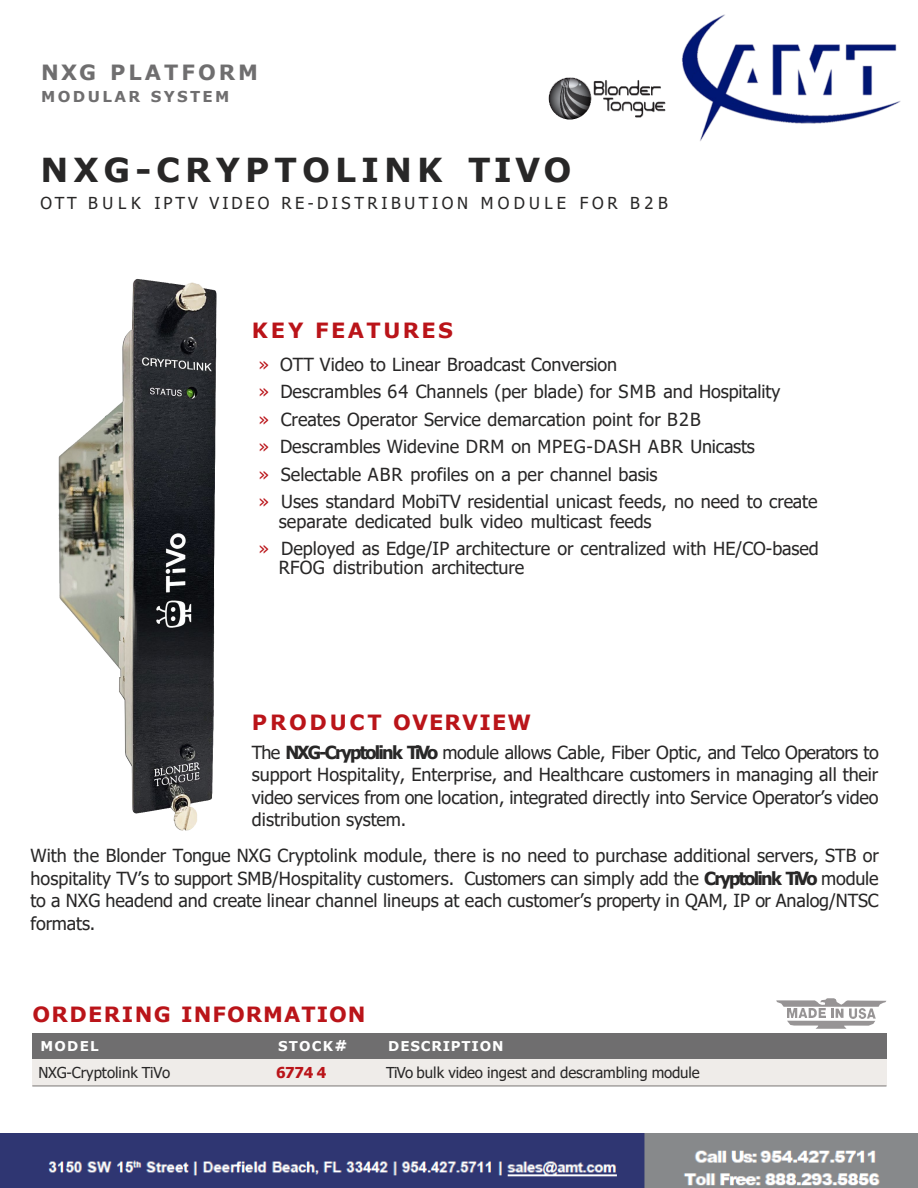
<style>
.page{position:relative;width:918px;height:1188px;background:#fff}
.page>*{position:absolute;margin:0;border:0;box-sizing:border-box;transform-origin:0 0}
.t1{font:700 33px "Verdana";letter-spacing:.15em;color:#282727}
.t2{font:700 21px "Verdana";letter-spacing:.05em;color:#ba1419}
.t3{font:700 21px "Verdana";letter-spacing:.07em;color:#ba1419}
.t4{font:700 21px "Verdana";letter-spacing:.14em;color:#6f6e6f}
.t5{font:700 21px "Verdana";letter-spacing:.115em;color:#ba1419}
.t6{font:18px/22.5px "Tahoma";color:#282727;text-align:justify}
.t7{font:16.5px "Tahoma";letter-spacing:.22em;color:#282727}
.t8{font:15px "Tahoma";color:#282727}
.t9{font:700 15px "Verdana";letter-spacing:.155em;color:#6f6e6f}
.t10{font:700 15px "Tahoma";color:#ba1419}
.t11{font:700 13.5px "Verdana";letter-spacing:.065em;color:#fff}
.s1{color:#ba1419}
.s2{font-weight:700}
.s3{font-size:15px}
</style>
<div class="page">
<img style="left:58px;top:279px;width:159px;height:552px">
<div style="left:32px;top:1033px;width:191px;height:26px;background:#6f6e6f"></div>
<div style="left:223px;top:1033px;width:145px;height:26px;background:#6f6e6f"></div>
<div style="left:368px;top:1033px;width:519px;height:26px;background:#6f6e6f"></div>
<div style="left:32px;top:1059px;width:191px;height:27px;background:#efece9"></div>
<div style="left:223px;top:1059px;width:145px;height:27px;background:#efece9"></div>
<div style="left:368px;top:1059px;width:519px;height:27px;background:#efece9"></div>
<hr style="left:32px;top:1086px;width:855px;height:1px;background:#7a7675">
<svg style="left:776px;top:998px;width:110px;height:31px"></svg>
<img style="left:849px;top:1008px;width:27px;height:10px">
<img style="left:682px;top:14px;width:219px;height:127px">
<img style="left:548px;top:77px;width:118px;height:43px">
<img style="left:0;top:1133px;width:918px;height:55px">
<p class="t4" style="left:41px;top:58px;width:218px">NXG PLATFORM</p>
<p class="t9" style="left:41px;top:86px;width:190px">MODULAR SYSTEM</p>
<h1 class="t1" style="left:41px;top:147px;width:533px">NXG-CRYPTOLINK TIVO</h1>
<h1 class="t7" style="left:41px;top:192px;width:629px">OTT BULK IPTV VIDEO RE-DISTRIBUTION MODULE FOR B2B</h1>
<p class="t5" style="left:252px;top:315px;width:203px">KEY FEATURES</p>
<p class="t6" style="left:259px;top:354px;width:360px"><span class="s1">»</span> OTT Video to Linear Broadcast Conversion</p>
<p class="t6" style="left:259px;top:381px;width:523px"><span class="s1">»</span> Descrambles 64 Channels (per blade) for SMB and Hospitality</p>
<p class="t6" style="left:259px;top:409px;width:444px"><span class="s1">»</span> Creates Operator Service demarcation point for B2B</p>
<p class="t6" style="left:259px;top:437px;width:498px"><span class="s1">»</span> Descrambles Widevine DRM on MPEG-DASH ABR Unicasts</p>
<p class="t6" style="left:259px;top:464px;width:400px"><span class="s1">»</span> Selectable ABR profiles on a per channel basis</p>
<p class="t6" style="left:279px;top:493px;width:540px;line-height:19.5px;text-indent:-20px"><span class="s1">»</span> Uses standard MobiTV residential unicast feeds, no need to create separate dedicated bulk video multicast feeds</p>
<p class="t6" style="left:279px;top:539px;width:541px;line-height:19.5px;text-indent:-20px"><span class="s1">»</span> Deployed as Edge/IP architecture or centralized with HE/CO-based<br>RFOG distribution architecture</p>
<p class="t3" style="left:252px;top:708px;width:281px">PRODUCT OVERVIEW</p>
<p class="t6" style="left:252px;top:742px;width:628px">The <span class="s2">NXG-Cryptolink TiVo</span> module allows Cable, Fiber Optic, and Telco Operators to support Hospitality, Enterprise, and Healthcare customers in managing all their video services from one location, integrated directly into Service Operator’s video distribution system.</p>
<p class="t6" style="left:30px;top:845px;width:850px">With the Blonder Tongue NXG Cryptolink module, there is no need to purchase additional servers, STB or hospitality TV’s to support SMB/Hospitality customers. Customers can simply add the <span class="s2">Cryptolink TiVo</span> module to a NXG headend and create linear channel lineups at each customer’s property in QAM, IP or Analog/NTSC formats.</p>
<p class="t2" style="left:32px;top:999px;width:335px">ORDERING INFORMATION</p>
<p class="t11" style="left:40px;top:1036px;width:60px">MODEL</p>
<p class="t11" style="left:278px;top:1037px;width:71px">STOCK<span class="s3">#</span></p>
<p class="t11" style="left:388px;top:1036px;width:117px">DESCRIPTION</p>
<p class="t8" style="left:38px;top:1063px;width:133px">NXG-Cryptolink TiVo</p>
<p class="t10" style="left:276px;top:1062px;width:52px">6774 4</p>
<p class="t8" style="left:386px;top:1063px;width:315px">TiVo bulk video ingest and descrambling module</p>
</div>
